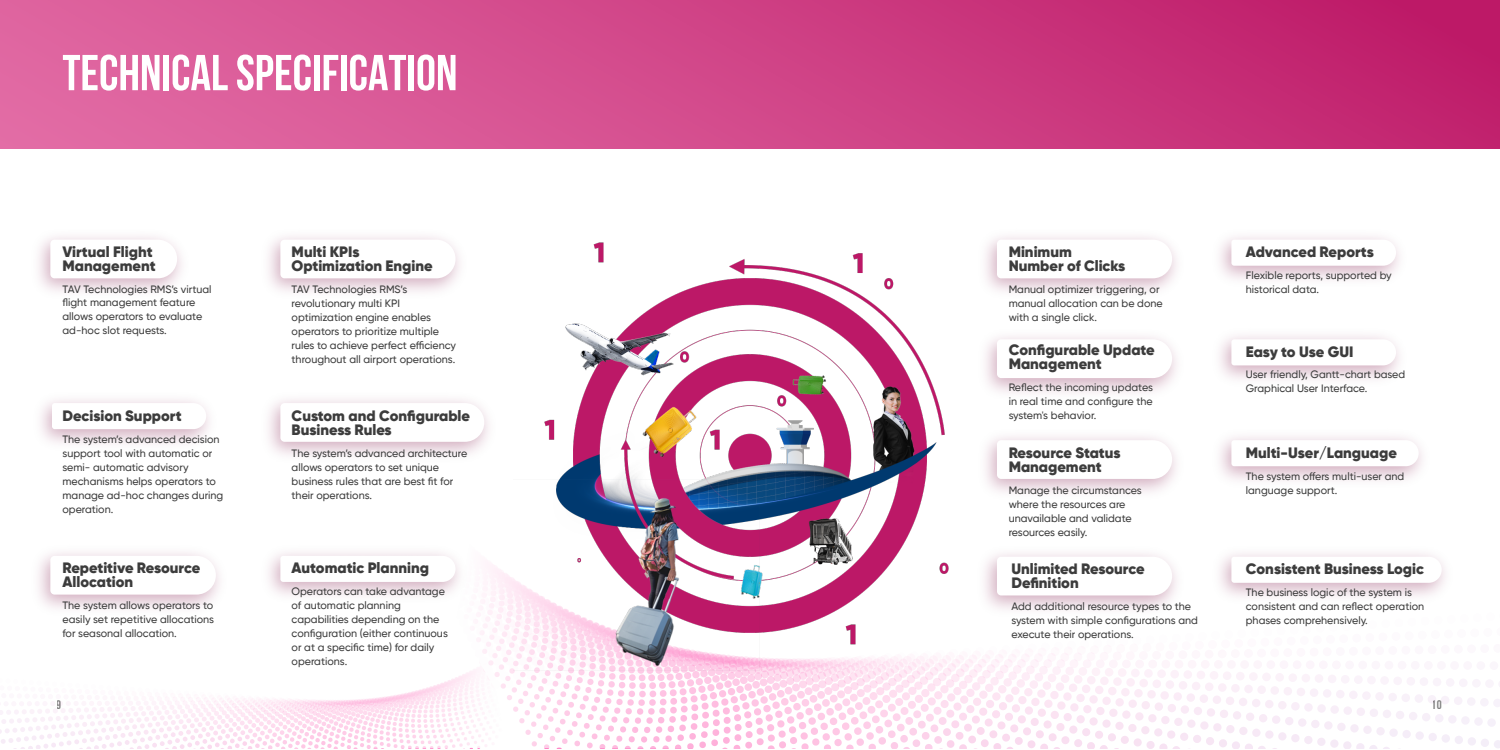
<style>
.page{position:relative;width:1500px;height:750px;background:#fff}
.page>*{position:absolute;margin:0;border:0;box-sizing:border-box;transform-origin:0 0}
.t1{font:700 50.38px "Bebas Neue";color:#fff}
.t2{font:900 15px/14.1px "Gilroy";color:#3c3c3c}
.t3{font:700 12.5px "Bebas Neue";color:#000}
.t4{font:500 10.69px/14.1px "Gilroy";color:#3c3c3c}
.s1{color:#fff}
</style>
<div class="page">
<svg style="left:0;top:707px;width:114px;height:41px"></svg>
<svg style="left:277px;top:699px;width:26px;height:49px"></svg>
<svg style="left:303px;top:562px;width:495px;height:186px"></svg>
<div style="left:0;top:0;width:1500px;height:149px;background:linear-gradient(to right,#e26ca5,#bf1d6a)"></div>
<svg style="left:52px;top:403px;width:154px;height:26px"></svg>
<img style="left:268px;top:552px;width:205px;height:57px">
<svg style="left:280px;top:556px;width:176px;height:26px"></svg>
<svg style="left:50px;top:240px;width:127px;height:38px"></svg>
<svg style="left:280px;top:240px;width:176px;height:38px"></svg>
<svg style="left:997px;top:240px;width:175px;height:38px"></svg>
<svg style="left:997px;top:339px;width:175px;height:39px"></svg>
<svg style="left:997px;top:440px;width:175px;height:39px"></svg>
<svg style="left:280px;top:403px;width:204px;height:39px"></svg>
<svg style="left:50px;top:556px;width:166px;height:39px"></svg>
<svg style="left:1231px;top:240px;width:165px;height:26px"></svg>
<svg style="left:1231px;top:339px;width:165px;height:26px"></svg>
<svg style="left:1231px;top:440px;width:188px;height:26px"></svg>
<svg style="left:997px;top:557px;width:502px;height:191px"></svg>
<img style="left:513px;top:241px;width:474px;height:451px">
<h1 class="t1" style="left:62px;top:45px;width:396px">TECHNICAL SPECIFICATION</h1>
<h2 class="t2" style="left:62px;top:245px;width:95px">Virtual Flight<br>Management</h2>
<p class="t4" style="left:62px;top:282px;width:151px;line-height:12.8px">TAV Technologies RMS’s virtual flight management feature</p>
<p class="t4" style="left:62px;top:309px;width:141px">allows operators to evaluate ad-hoc slot requests.</p>
<h2 class="t2" style="left:62px;top:409px;width:121px">Decision Support</h2>
<p class="t4" style="left:62px;top:432px;width:162px">The system’s advanced decision support tool with automatic or semi- automatic advisory mechanisms helps operators to manage ad-hoc changes during operation.</p>
<h2 class="t2" style="left:62px;top:561px;width:139px">Repetitive Resource<br>Allocation</h2>
<p class="t4" style="left:62px;top:598px;width:153px;text-align:justify">The system allows operators to easily set repetitive allocations for seasonal allocation.</p>
<h2 class="t2" style="left:292px;top:245px;width:143px">Multi KPIs<br>Optimization Engine</h2>
<p class="t4" style="left:292px;top:282px;width:166px">TAV Technologies RMS’s revolutionary multi KPI optimization engine enables operators to prioritize multiple rules to achieve perfect efficiency throughout all airport operations.</p>
<h2 class="t2" style="left:292px;top:409px;width:180px">Custom and Configurable<br>Business Rules</h2>
<p class="t4" style="left:292px;top:446px;width:177px">The system’s advanced architecture allows operators to set unique business rules that are best fit for their operations.</p>
<h2 class="t2" style="left:292px;top:561px;width:139px">Automatic Planning</h2>
<p class="t4" style="left:292px;top:584px;width:158px">Operators can take advantage of automatic planning capabilities depending on the configuration (either continuous or at a specific time) for daily operations.</p>
<h2 class="t2" style="left:1009px;top:245px;width:118px">Minimum<br>Number of Clicks</h2>
<p class="t4" style="left:1009px;top:282px;width:156px">Manual optimizer triggering, or manual allocation can be done with a single click.</p>
<h2 class="t2" style="left:1009px;top:343px;width:148px">Configurable Update<br>Management</h2>
<p class="t4" style="left:1009px;top:380px;width:146px;text-align:justify">Reflect the incoming updates in real time and configure the system's behavior.</p>
<h2 class="t2" style="left:1009px;top:446px;width:113px">Resource Status<br>Management</h2>
<p class="t4" style="left:1009px;top:483px;width:135px">Manage the circumstances where the resources are unavailable and validate resources easily.</p>
<h2 class="t2" style="left:1011px;top:562px;width:135px">Unlimited Resource<br>Definition</h2>
<p class="t4" style="left:1011px;top:599px;width:188px">Add additional resource types to the system with simple configurations and execute their operations.</p>
<h2 class="t2" style="left:1246px;top:245px;width:129px">Advanced Reports</h2>
<p class="t4" style="left:1246px;top:268px;width:147px">Flexible reports, supported by historical data.</p>
<h2 class="t2" style="left:1246px;top:344px;width:109px">Easy to Use GUI</h2>
<p class="t4" style="left:1246px;top:368px;width:161px">User friendly, Gantt-chart based<br>Graphical User Interface.</p>
<h2 class="t2" style="left:1246px;top:446px;width:157px">Multi-User/Language<span class="s1">:</span></h2>
<p class="t4" style="left:1246px;top:469px;width:160px">The system offers multi-user and language support.</p>
<h2 class="t2" style="left:1246px;top:562px;width:180px">Consistent Business Logic</h2>
<p class="t4" style="left:1246px;top:585px;width:180px">The business logic of the system is consistent and can reflect operation phases comprehensively.</p>
<p class="t3" style="left:57px;top:698px;width:6px">9</p>
<p class="t3" style="left:1432px;top:698px;width:11px">10</p>
</div>
